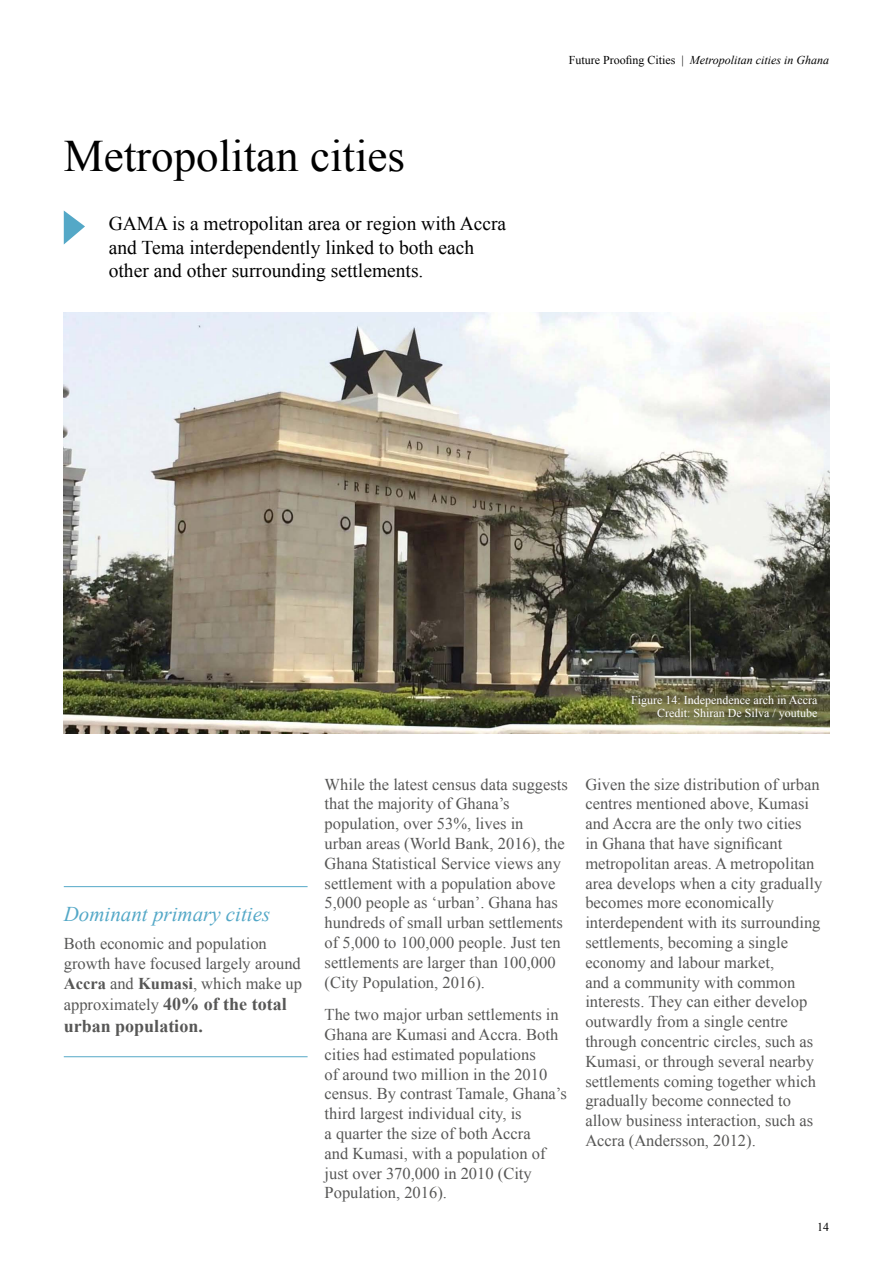
<style>
.page{position:relative;width:893px;height:1263px;background:#fff}
.page>*{position:absolute;margin:0;border:0;box-sizing:border-box;transform-origin:0 0}
.t1{font:45px "Times New Roman";color:#000}
.t2{font:italic 21px "Times New Roman";color:#54a8c7}
.t3{font:19.5px/23.4px "Times New Roman";color:#000}
.t4{font:700 18px "Times New Roman";color:#575756}
.t5{font:16.5px/19.8px "Times New Roman";color:#575756}
.t6{font:12px/12.8px "Times New Roman";color:#fff;text-align:right}
.t7{font:italic 12px "Times New Roman";color:#000}
.t8{font:12px "Times New Roman";color:#000}
.s1{font-style:normal}
.s2{font-weight:700}
.s3{font-weight:700;font-size:18px}
</style>
<div class="page">
<svg style="left:64px;top:210px;width:21px;height:34px"></svg>
<hr style="left:64px;top:886px;width:244px;height:1px;background:#54a8c7">
<hr style="left:64px;top:1056px;width:244px;height:1px;background:#54a8c7">
<img style="left:64px;top:313px;width:765px;height:420px">
<h1 class="t1" style="left:64px;top:126px;width:343px">Metropolitan cities</h1>
<p class="t3" style="left:109px;top:212px;width:399px">GAMA is a metropolitan area or region with Accra and Tema interdependently linked to both each other and other surrounding settlements.</p>
<p class="t7" style="left:569px;top:52px;width:262px"><span class="s1">Future Proofing Cities |</span> Metropolitan cities in Ghana</p>
<p class="t6" style="left:631px;top:693px;width:188px">Figure 14: Independence arch in Accra<br>Credit: Shiran De Silva / youtube</p>
<p class="t2" style="left:64px;top:899px;width:208px">Dominant primary cities</p>
<p class="t5" style="left:64px;top:933px;width:240px">Both economic and population growth have focused largely around<br><span class="s2">Accra</span> and <span class="s2">Kumasi</span>, which make up</p>
<p class="t5" style="left:64px;top:995px;width:224px">approximately <span class="s3">40% of the total</span></p>
<p class="t4" style="left:64px;top:1013px;width:141px">urban population.</p>
<p class="t5" style="left:325px;top:774px;width:245px">While the latest census data suggests that the majority of Ghana’s population, over 53%, lives in<br>urban areas (World Bank, 2016), the Ghana Statistical Service views any settlement with a population above 5,000 people as ‘urban’. Ghana has hundreds of small urban settlements of 5,000 to 100,000 people. Just ten settlements are larger than 100,000 (City Population, 2016).</p>
<p class="t5" style="left:325px;top:1004px;width:244px">The two major urban settlements in<br>Ghana are Kumasi and Accra. Both cities had estimated populations<br>of around two million in the 2010 census. By contrast Tamale, Ghana’s third largest individual city, is<br>a quarter the size of both Accra<br>and Kumasi, with a population of just over 370,000 in 2010 (City<br>Population, 2016).</p>
<p class="t5" style="left:585px;top:774px;width:238px">Given the size distribution of urban centres mentioned above, Kumasi and Accra are the only two cities<br>in Ghana that have significant metropolitan areas. A metropolitan area develops when a city gradually becomes more economically interdependent with its surrounding settlements, becoming a single economy and labour market,<br>and a community with common interests. They can either develop outwardly from a single centre through concentric circles, such as<br>Kumasi, or through several nearby settlements coming together which gradually become connected to allow business interaction, such as<br>Accra (Andersson, 2012).</p>
<p class="t8" style="left:817px;top:1219px;width:13px">14</p>
</div>
